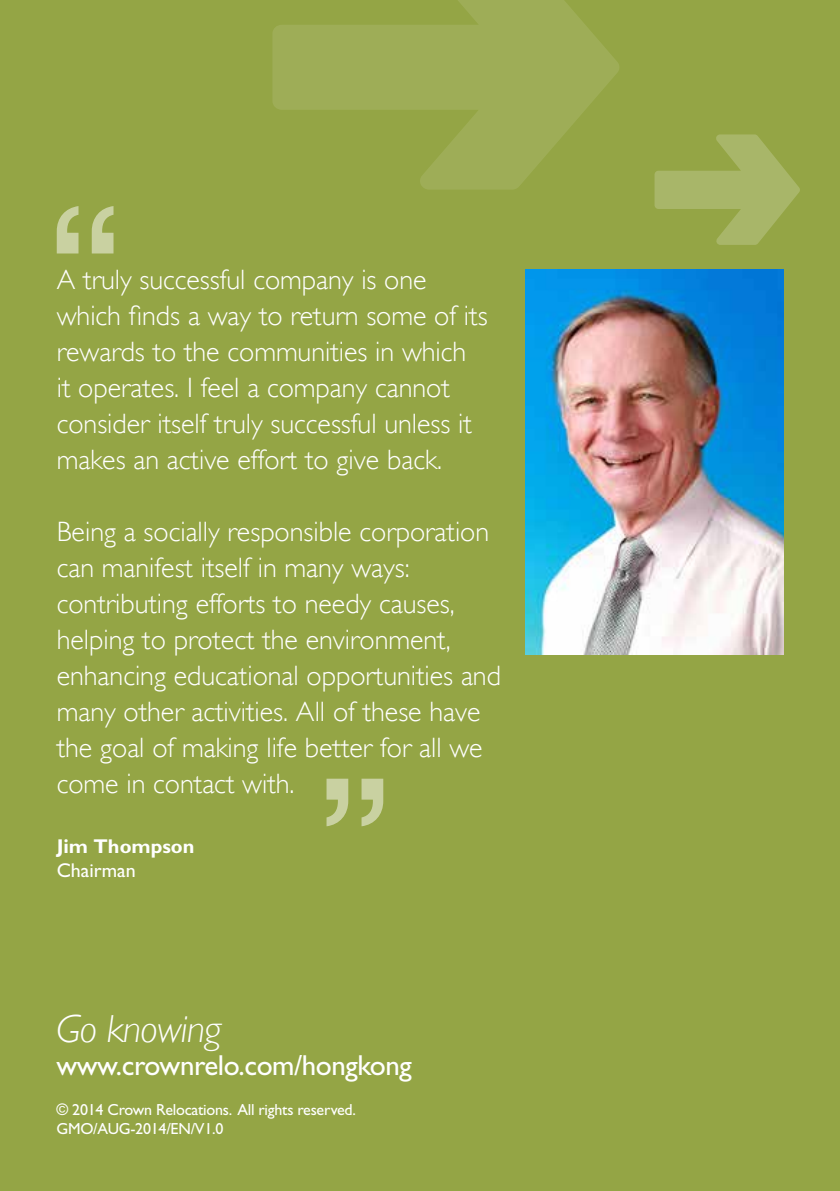
<style>
.page{position:relative;width:840px;height:1191px;background:#fff}
.page>*{position:absolute;margin:0;border:0;box-sizing:border-box;transform-origin:0 0}
.t1{font:italic 300 39px "Gill Sans";letter-spacing:-.015em;color:#fff}
.t2{font:29px "Gill Sans";letter-spacing:-.015em;color:#fff}
.t3{font:300 28px/36px "Gill Sans";color:#fff}
.t4{font:700 20px "Gill Sans";color:#fff}
.t5{font:20px "Gill Sans";color:#fff}
.t6{font:16px/19.2px "Gill Sans";letter-spacing:-.015em;color:#fff}
</style>
<div class="page">
<div style="left:0;top:0;width:839px;height:1191px;background:#94a545"></div>
<img style="left:525px;top:270px;width:257px;height:385px">
<svg style="left:57px;top:206px;width:56px;height:47px"></svg>
<svg style="left:326px;top:778px;width:58px;height:49px"></svg>
<svg style="left:654px;top:134px;width:145px;height:111px"></svg>
<svg style="left:273px;top:0;width:346px;height:190px;fill:#9ead57"></svg>
<p class="t3" style="left:57px;top:262px;width:432px">A truly successful company is one which finds a way to return some of its rewards to the communities in which<br>it operates. I feel a company cannot consider itself truly successful unless it makes an active effort to give back.</p>
<p class="t3" style="left:57px;top:514px;width:445px">Being a socially responsible corporation can manifest itself in many ways: contributing efforts to needy causes, helping to protect the environment, enhancing educational opportunities and many other activities. All of these have the goal of making life better for all we come in contact with.</p>
<p class="t4" style="left:57px;top:834px;width:139px">Jim Thompson</p>
<p class="t5" style="left:57px;top:859px;width:80px">Chairman</p>
<h1 class="t1" style="left:56px;top:1005px;width:166px">Go knowing</h1>
<p class="t2" style="left:56px;top:1048px;width:357px">www.crownrelo.com/hongkong</p>
<p class="t6" style="left:56px;top:1100px;width:301px">© 2014 Crown Relocations. All rights reserved.<br>GMO/AUG-2014/EN/V1.0</p>
</div>
